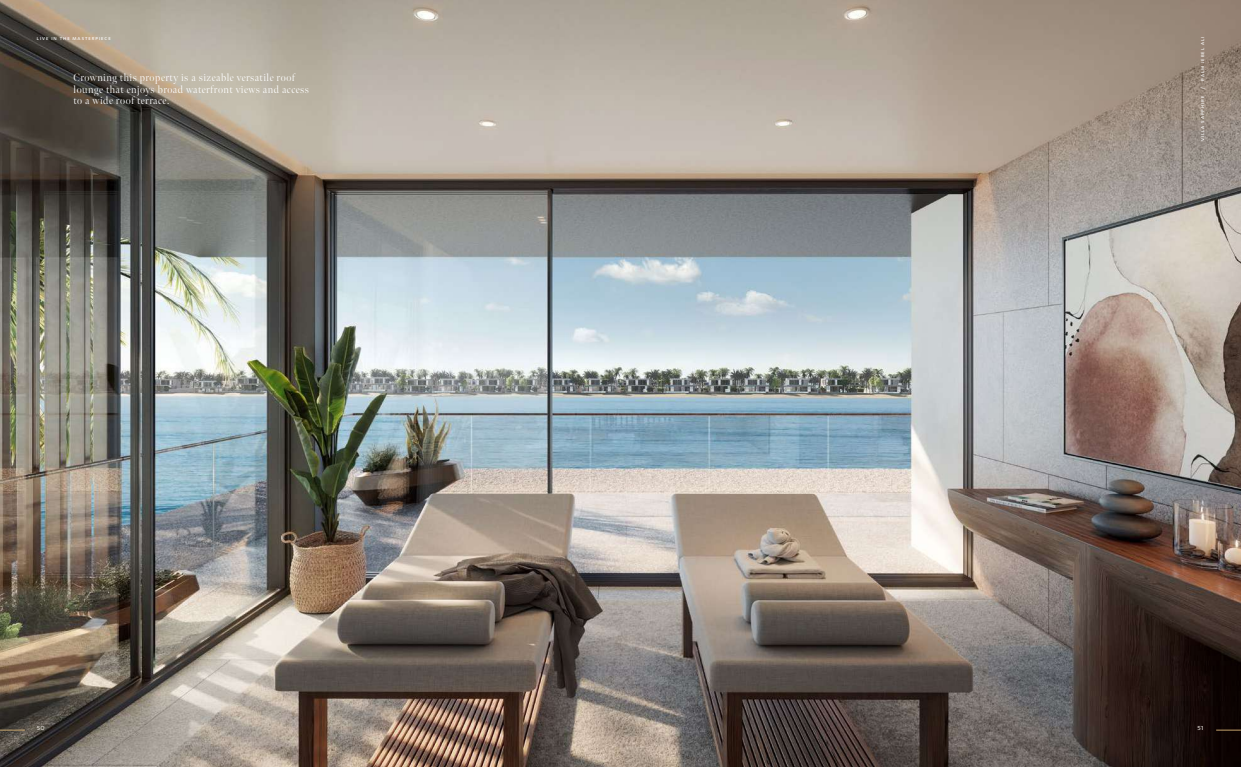
<style>
.page{position:relative;width:1241px;height:767px;background:#fff}
.page>*{position:absolute;margin:0;border:0;box-sizing:border-box;transform-origin:0 0}
.t1{font:300 10.5px/11.4px "Meno Banner";letter-spacing:.05em;color:#fff}
.t2{font:6.12px "Petala Pro";color:#dad4d0}
.t3{font:4.38px "Petala Pro";letter-spacing:.23em;color:#fff}
</style>
<div class="page">
<img style="left:0;top:0;width:1240px;height:766px">
<svg style="left:0;top:729px;width:25px;height:1px"></svg>
<svg style="left:1215px;top:729px;width:25px;height:1px"></svg>
<p class="t3" style="left:37px;top:36px;width:75px">LIVE IN THE MASTERPIECE</p>
<p class="t1" style="left:74px;top:72px;width:237px">Crowning this property is a sizeable versatile roof lounge that enjoys broad waterfront views and access to a wide roof terrace.</p>
<p class="t3" style="left:1200px;top:81px;width:45px;rotate:-90deg">PALM JEBEL ALI</p>
<p class="t3" style="left:1200px;top:89px;width:3px;rotate:-90deg">/</p>
<p class="t3" style="left:1200px;top:141px;width:47px;rotate:-90deg">VILLA SAPPHIRE</p>
<p class="t2" style="left:37px;top:724px;width:9px">50</p>
<p class="t2" style="left:1197px;top:724px;width:8px">51</p>
</div>
